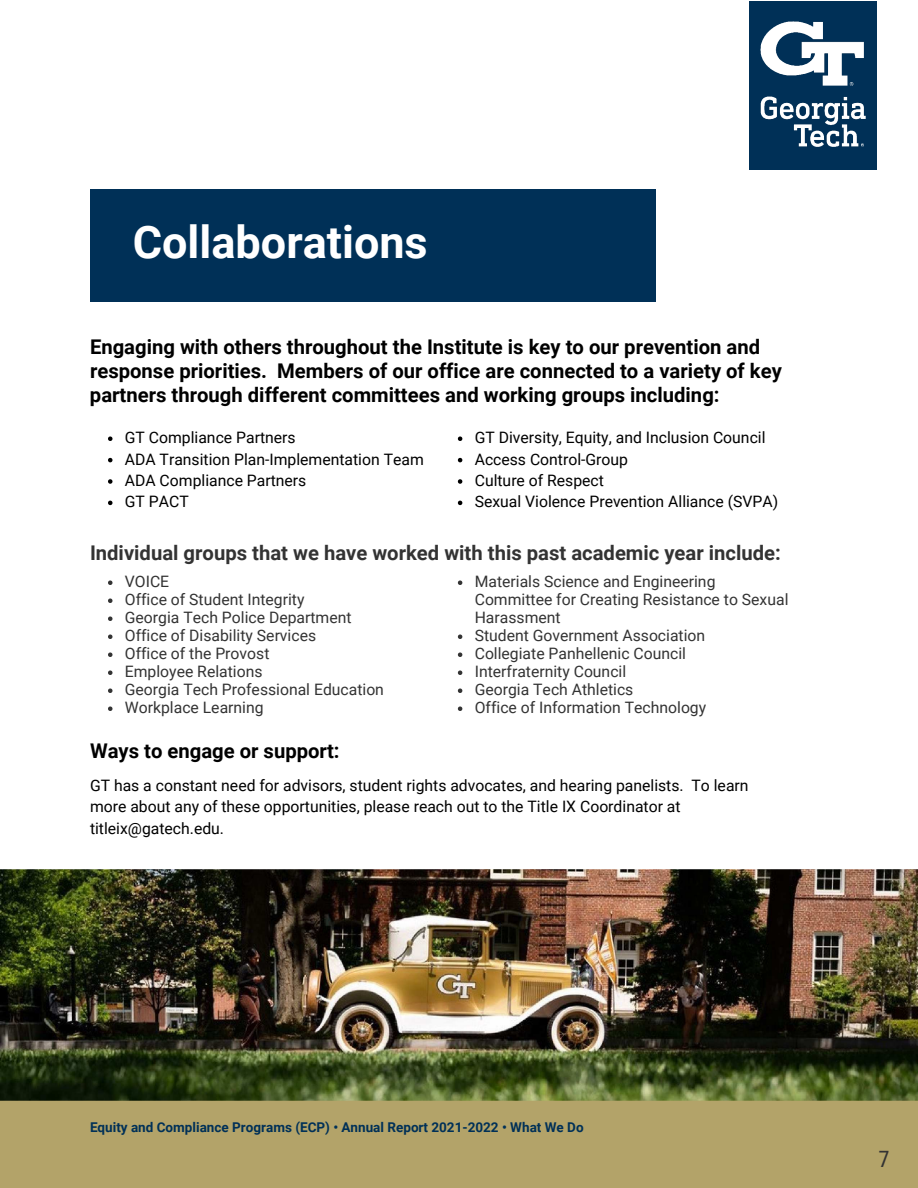
<style>
.page{position:relative;width:918px;height:1188px;background:#fff}
.page>*{position:absolute;margin:0;border:0;box-sizing:border-box;transform-origin:0 0}
.t1{font:700 45px "Roboto";color:#fff}
.t2{font:22.5px "Roboto Condensed";color:#333}
.t3{font:700 20.25px/23.7px "Roboto";color:#000}
.t4{font:700 20.25px "Roboto";color:#333}
.t5{font:15.75px/18px "Roboto";color:#333}
.t6{font:15.75px/21.3px "Roboto";color:#000}
.t7{font:700 13.5px "Roboto";color:#003057}
</style>
<div class="page">
<div style="left:0;top:911px;width:918px;height:277px;background:#b3a369"></div>
<div style="left:90px;top:189px;width:566px;height:112px;background:#003057"></div>
<svg style="left:458px;top:436px;width:4px;height:5px"></svg>
<svg style="left:458px;top:458px;width:4px;height:4px"></svg>
<svg style="left:458px;top:479px;width:4px;height:5px"></svg>
<svg style="left:458px;top:501px;width:4px;height:4px"></svg>
<svg style="left:108px;top:436px;width:4px;height:5px"></svg>
<svg style="left:108px;top:458px;width:4px;height:4px"></svg>
<svg style="left:108px;top:479px;width:4px;height:5px"></svg>
<svg style="left:108px;top:501px;width:4px;height:4px"></svg>
<div style="left:749px;top:1px;width:127px;height:169px;background:#003057"></div>
<img style="left:760px;top:11px;width:117px;height:145px">
<svg style="left:108px;top:580px;width:4px;height:5px"></svg>
<svg style="left:108px;top:598px;width:4px;height:5px"></svg>
<svg style="left:108px;top:616px;width:4px;height:5px"></svg>
<svg style="left:108px;top:634px;width:4px;height:5px"></svg>
<svg style="left:108px;top:652px;width:4px;height:5px"></svg>
<svg style="left:108px;top:670px;width:4px;height:5px"></svg>
<svg style="left:108px;top:688px;width:4px;height:5px"></svg>
<svg style="left:108px;top:706px;width:4px;height:5px"></svg>
<svg style="left:458px;top:580px;width:4px;height:5px"></svg>
<svg style="left:458px;top:634px;width:4px;height:5px"></svg>
<svg style="left:458px;top:652px;width:4px;height:5px"></svg>
<svg style="left:458px;top:670px;width:4px;height:5px"></svg>
<svg style="left:458px;top:688px;width:4px;height:5px"></svg>
<svg style="left:458px;top:706px;width:4px;height:5px"></svg>
<img style="left:0;top:870px;width:918px;height:230px">
<h2 class="t1" style="left:133px;top:210px;width:297px">Collaborations</h2>
<p class="t3" style="left:90px;top:335px;width:693px">Engaging with others throughout the Institute is key to our prevention and response priorities. Members of our office are connected to a variety of key partners through different committees and working groups including:</p>
<p class="t6" style="left:125px;top:426px;width:172px">GT Compliance Partners</p>
<p class="t6" style="left:125px;top:448px;width:300px">ADA Transition Plan-Implementation Team</p>
<p class="t6" style="left:125px;top:469px;width:183px">ADA Compliance Partners</p>
<p class="t6" style="left:125px;top:491px;width:65px">GT PACT</p>
<p class="t6" style="left:475px;top:426px;width:292px">GT Diversity, Equity, and Inclusion Council</p>
<p class="t6" style="left:475px;top:448px;width:155px">Access Control-Group</p>
<p class="t6" style="left:475px;top:469px;width:131px">Culture of Respect</p>
<p class="t6" style="left:475px;top:491px;width:305px">Sexual Violence Prevention Alliance (SVPA)</p>
<p class="t4" style="left:90px;top:539px;width:692px">Individual groups that we have worked with this past academic year include:</p>
<p class="t5" style="left:125px;top:572px;width:46px">VOICE</p>
<p class="t5" style="left:125px;top:590px;width:181px">Office of Student Integrity</p>
<p class="t5" style="left:125px;top:608px;width:228px">Georgia Tech Police Department</p>
<p class="t5" style="left:125px;top:626px;width:193px">Office of Disability Services</p>
<p class="t5" style="left:125px;top:644px;width:146px">Office of the Provost</p>
<p class="t5" style="left:125px;top:662px;width:139px">Employee Relations</p>
<p class="t5" style="left:125px;top:680px;width:261px">Georgia Tech Professional Education</p>
<p class="t5" style="left:125px;top:698px;width:140px">Workplace Learning</p>
<p class="t5" style="left:475px;top:572px;width:315px">Materials Science and Engineering<br>Committee for Creating Resistance to Sexual<br>Harassment</p>
<p class="t5" style="left:475px;top:626px;width:232px">Student Government Association</p>
<p class="t5" style="left:475px;top:644px;width:213px">Collegiate Panhellenic Council</p>
<p class="t5" style="left:475px;top:662px;width:153px">Interfraternity Council</p>
<p class="t5" style="left:475px;top:680px;width:160px">Georgia Tech Athletics</p>
<p class="t5" style="left:475px;top:698px;width:233px">Office of Information Technology</p>
<p class="t3" style="left:90px;top:738px;width:251px">Ways to engage or support:</p>
<p class="t6" style="left:90px;top:774px;width:660px">GT has a constant need for advisors, student rights advocates, and hearing panelists. To learn more about any of these opportunities, please reach out to the Title IX Coordinator at titleix@gatech.edu.</p>
<p class="t7" style="left:90px;top:1117px;width:495px">Equity and Compliance Programs (ECP) • Annual Report 2021-2022 • What We Do</p>
<h2 class="t2" style="left:879px;top:1143px;width:13px">7</h2>
</div>
